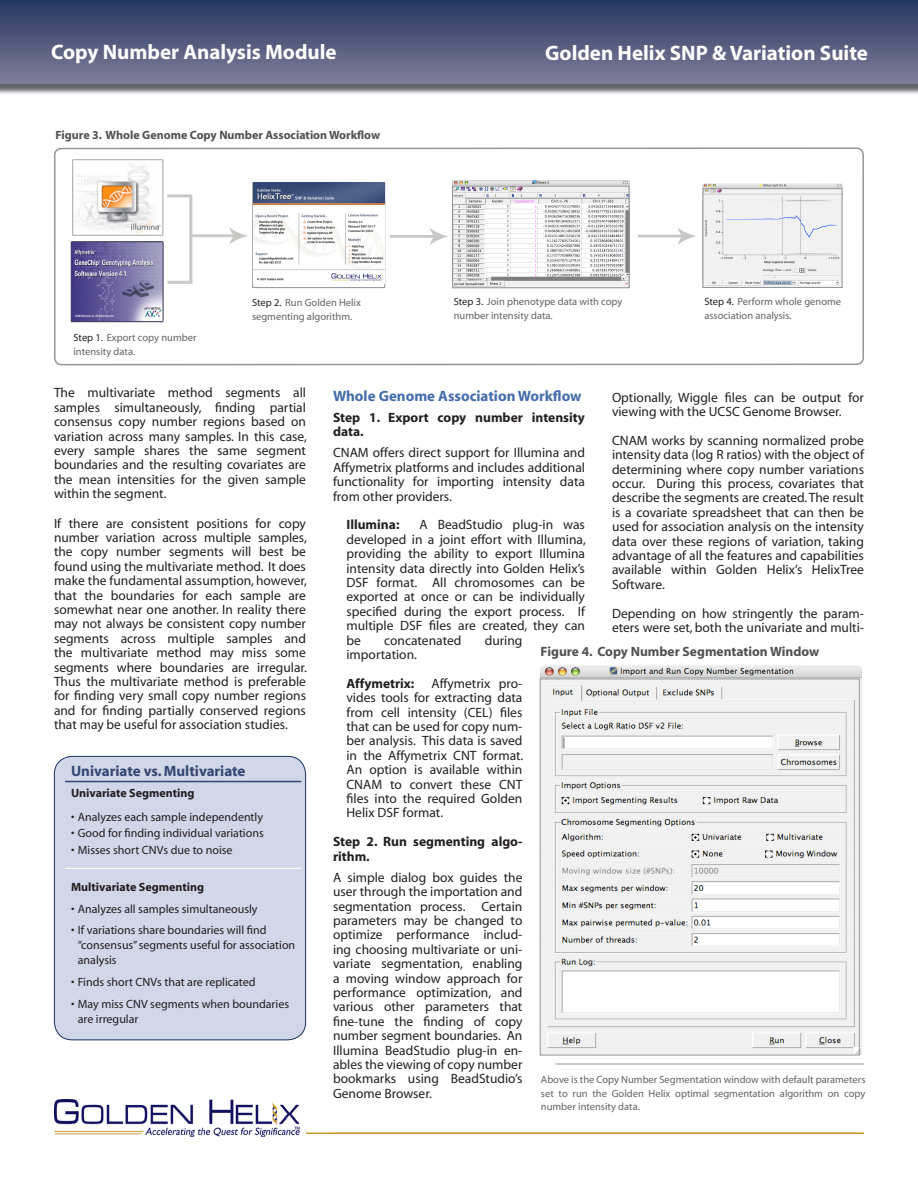
<style>
.page{position:relative;width:918px;height:1188px;background:#fff}
.page>*{position:absolute;margin:0;border:0;box-sizing:border-box;transform-origin:0 0}
.t1{font:700 21px "Myriad";color:#fff}
.t2{font:700 15px "Myriad";color:#446caa}
.t3{font:700 15px "Myriad";color:#344772}
.t4{font:13.5px/14.4px "Myriad";color:#231f20;text-align:justify}
.t5{font:700 13.5px/14.4px "Myriad";color:#231f20}
.t6{font:700 13.5px "Myriad";color:#4f5050}
.t7{font:12px/15px "Myriad";color:#231f20}
.t8{font:700 12px "Myriad";color:#4f5050}
.t9{font:700 12px "Myriad";color:#231f20}
.t10{font:10.5px/13.5px "Myriad";color:#636366}
.s1{color:#231f20}
</style>
<div class="page">
<img style="left:0;top:0;width:918px;height:94px">
<div style="left:54px;top:756px;width:252px;height:284px;background:#d1d6e9;border-radius:18px"></div>
<div style="left:54px;top:756px;width:252px;height:284px;border:1px solid #19305b;border-radius:18px"></div>
<div style="left:65px;top:758px;width:228px;height:276px;background:#d1d6e9"></div>
<hr style="left:65px;top:868px;width:236px;height:1px;background:#fff">
<hr style="left:65px;top:781px;width:236px;height:1px;background:#344772">
<img style="left:54px;top:1100px;width:246px;height:36px">
<div style="left:54px;top:147px;width:810px;height:218px;border:2px solid #939598;border-radius:7px"></div>
<img style="left:541px;top:666px;width:320px;height:388px">
<hr style="left:306px;top:1132px;width:558px;height:2px;background:#c7982c">
<hr style="left:555px;top:1064px;width:309px;height:1px;background:#939598">
<div style="left:540px;top:679px;width:320px;height:376px;border:1px solid #939598"></div>
<img style="left:72px;top:159px;width:91px;height:77px">
<img style="left:71px;top:241px;width:93px;height:81px">
<svg style="left:192px;top:227px;width:56px;height:17px"></svg>
<hr style="left:167px;top:194px;width:24px;height:3px;background:#c8c8c7">
<hr style="left:189px;top:195px;width:3px;height:88px;background:#c8c8c7">
<hr style="left:168px;top:281px;width:24px;height:3px;background:#c8c8c7">
<div style="left:252px;top:183px;width:133px;height:105px;border:1px solid #939598"></div>
<img style="left:253px;top:183px;width:132px;height:101px">
<svg style="left:390px;top:228px;width:58px;height:17px"></svg>
<svg style="left:638px;top:228px;width:58px;height:17px"></svg>
<img style="left:452px;top:180px;width:178px;height:108px">
<div style="left:452px;top:186px;width:177px;height:102px;border:1px solid #939598"></div>
<img style="left:702px;top:183px;width:140px;height:105px">
<div style="left:703px;top:188px;width:139px;height:100px;border:1px solid #939598"></div>
<p class="t1" style="left:51px;top:41px;width:287px">Copy Number Analysis Module</p>
<p class="t1" style="left:545px;top:42px;width:324px">Golden Helix SNP &amp; Variation Suite</p>
<p class="t8" style="left:56px;top:129px;width:326px">Figure 3. Whole Genome Copy Number Association Workflow</p>
<p class="t10" style="left:73px;top:332px;width:124px"><span class="s1">Step 1.</span> Export copy number intensity data.</p>
<p class="t10" style="left:252px;top:296px;width:110px"><span class="s1">Step 2.</span> Run Golden Helix segmenting algorithm.</p>
<p class="t10" style="left:454px;top:295px;width:170px"><span class="s1">Step 3.</span> Join phenotype data with copy number intensity data.</p>
<p class="t10" style="left:704px;top:295px;width:138px"><span class="s1">Step 4.</span> Perform whole genome association analysis.</p>
<p class="t4" style="left:54px;top:386px;width:254px">The multivariate method segments all samples simultaneously, finding partial consensus copy number regions based on variation across many samples. In this case, every sample shares the same segment boundaries and the resulting covariates are the mean intensities for the given sample within the segment.</p>
<p class="t4" style="left:54px;top:517px;width:255px">If there are consistent positions for copy number variation across multiple samples, the copy number segments will best be found using the multivariate method. It does make the fundamental assumption, however, that the boundaries for each sample are somewhat near one another. In reality there may not always be consistent copy number segments across multiple samples and the multivariate method may miss some segments where boundaries are irregular.<br>Thus the multivariate method is preferable for finding very small copy number regions and for finding partially conserved regions that may be useful for association studies.</p>
<p class="t3" style="left:71px;top:763px;width:176px">Univariate vs. Multivariate</p>
<p class="t9" style="left:71px;top:787px;width:125px">Univariate Segmenting</p>
<p class="t7" style="left:71px;top:810px;width:194px">• Analyzes each sample independently</p>
<p class="t7" style="left:71px;top:826px;width:194px">• Good for finding individual variations</p>
<p class="t7" style="left:71px;top:843px;width:163px">• Misses short CNVs due to noise</p>
<p class="t9" style="left:71px;top:881px;width:135px">Multivariate Segmenting</p>
<p class="t7" style="left:71px;top:902px;width:188px">• Analyzes all samples simultaneously</p>
<p class="t7" style="left:78px;top:923px;width:219px;text-indent:-7px">• If variations share boundaries will find “consensus” segments useful for association analysis</p>
<p class="t7" style="left:71px;top:975px;width:186px">• Finds short CNVs that are replicated</p>
<p class="t7" style="left:78px;top:997px;width:213px;text-indent:-7px">• May miss CNV segments when boundaries are irregular</p>
<p class="t2" style="left:333px;top:388px;width:250px">Whole Genome Association Workflow</p>
<p class="t5" style="left:333px;top:411px;width:253px">Step 1. Export copy number intensity data.</p>
<p class="t4" style="left:333px;top:446px;width:254px">CNAM offers direct support for Illumina and Affymetrix platforms and includes additional functionality for importing intensity data from other providers.</p>
<p class="t5" style="left:346px;top:518px;width:55px">Illumina:</p>
<p class="t4" style="left:612px;top:391px;width:254px">Optionally, Wiggle files can be output for viewing with the UCSC Genome Browser.</p>
<p class="t4" style="left:612px;top:434px;width:254px">CNAM works by scanning normalized probe intensity data (log R ratios) with the object of determining where copy number variations occur. During this process, covariates that describe the segments are created. The result is a covariate spreadsheet that can then be used for association analysis on the intensity data over these regions of variation, taking advantage of all the features and capabilities available within Golden Helix’s HelixTree Software.</p>
<p class="t4" style="left:612px;top:607px;width:254px">Depending on how stringently the param&shy;eters were set, both the univariate and multi-</p>
<p class="t4" style="left:346px;top:518px;width:241px;text-indent:73px">A BeadStudio plug-in was developed in a joint effort with Illumina, providing the ability to export Illumina intensity data directly into Golden Helix’s DSF format. All chromosomes can be exported at once or can be individually specified during the export process. If multiple DSF files are created, they can be</p>
<p class="t4" style="left:384px;top:633px;width:79px">concatenated</p>
<p class="t4" style="left:485px;top:633px;width:39px">during</p>
<p class="t4" style="left:346px;top:648px;width:72px">importation.</p>
<p class="t5" style="left:346px;top:677px;width:69px">Affymetrix:</p>
<p class="t6" style="left:541px;top:645px;width:280px">Figure 4. Copy Number Segmentation Window</p>
<p class="t4" style="left:346px;top:677px;width:178px;text-indent:85px">Affymetrix pro&shy;vides tools for extracting data from cell intensity (CEL) files that can be used for copy num&shy;ber analysis. This data is saved in the Affymetrix CNT format.<br>An option is available within CNAM to convert these CNT files into the required Golden Helix DSF format.</p>
<p class="t5" style="left:333px;top:835px;width:191px">Step 2. Run segmenting algo&shy;rithm.</p>
<p class="t4" style="left:333px;top:871px;width:191px">A simple dialog box guides the user through the importation and segmentation process. Certain parameters may be changed to optimize performance includ&shy;ing choosing multivariate or uni&shy;variate segmentation, enabling a moving window approach for performance optimization, and various other parameters that fine-tune the finding of copy number segment boundaries. An Illumina BeadStudio plug-in en&shy;ables the viewing of copy number bookmarks using BeadStudio’s Genome Browser.</p>
<p class="t10" style="left:541px;top:1074px;width:326px;text-align:justify">Above is the Copy Number Segmentation window with default parameters set to run the Golden Helix optimal segmentation algorithm on copy number intensity data.</p>
</div>
